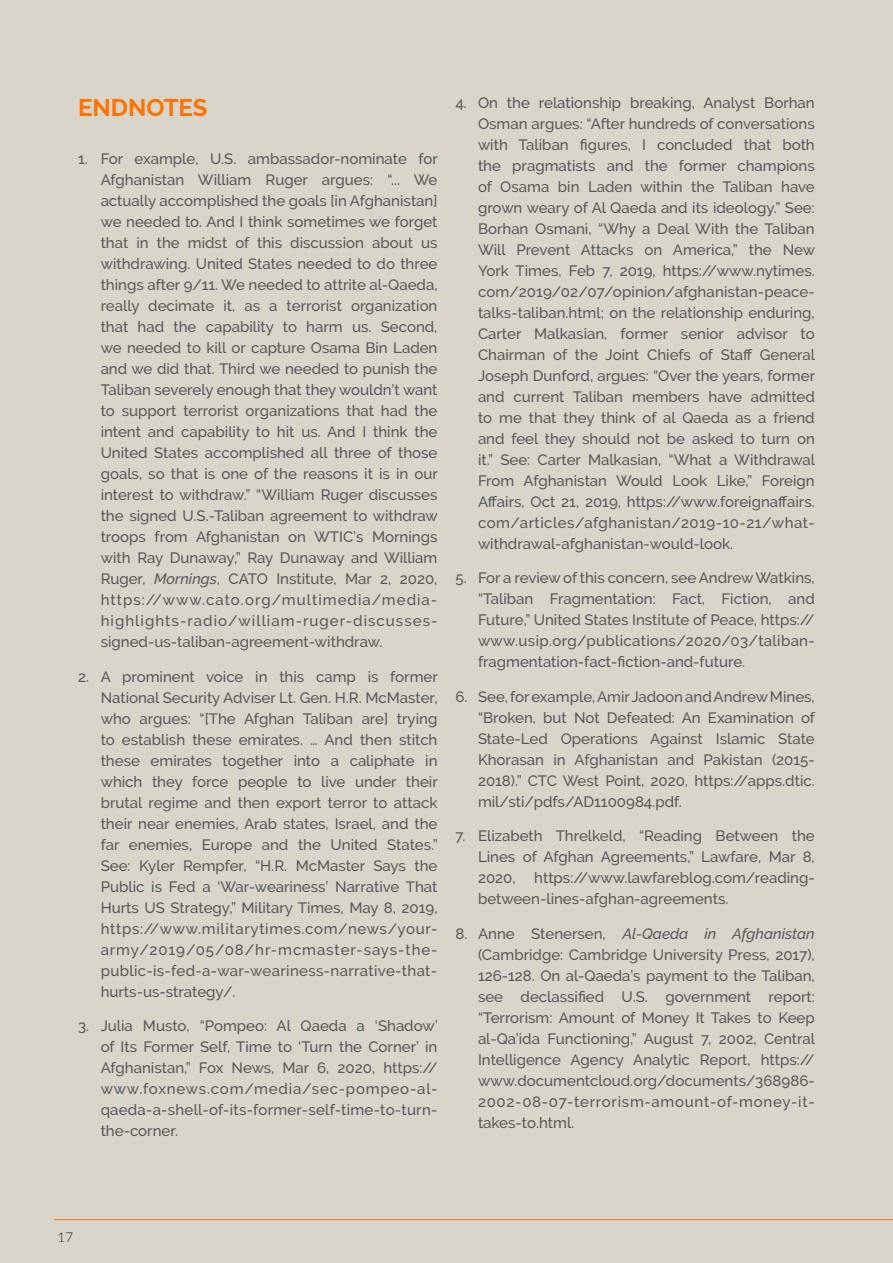
<style>
.page{position:relative;width:893px;height:1263px;background:#d9d5cb}
.page>*{position:absolute;margin:0;border:0;box-sizing:border-box;transform-origin:0 0}
.t1{font:700 24px "Raleway";color:#ff7200}
.t2{font:500 15px/21px "Raleway";color:#57585a;text-align:justify}
.t3{font:300 13.5px "Lato";color:#262825}
.s1{font-style:italic}
</style>
<div class="page">
<hr style="left:54px;top:1219px;width:839px;height:1px;background:#ff7200">
<h1 class="t1" style="left:78px;top:94px;width:131px">ENDNOTES</h1>
<p class="t2" style="left:101px;top:148px;width:339px;text-indent:-22px">1. For example, U.S. ambassador-nominate for Afghanistan William Ruger argues: “... We actually accomplished the goals [in Afghanistan] we needed to. And I think sometimes we forget that in the midst of this discussion about us withdrawing. United States needed to do three things after 9/11. We needed to attrite al-Qaeda, really decimate it, as a terrorist organization that had the capability to harm us. Second, we needed to kill or capture Osama Bin Laden and we did that. Third we needed to punish the Taliban severely enough that they wouldn’t want to support terrorist organizations that had the intent and capability to hit us. And I think the United States accomplished all three of those goals, so that is one of the reasons it is in our interest to withdraw.” “William Ruger discusses the signed U.S.-Taliban agreement to withdraw troops from Afghanistan on WTIC’s Mornings with Ray Dunaway,” Ray Dunaway and William Ruger, <span class="s1">Mornings</span>, CATO Institute, Mar 2, 2020, https://www.cato.org/multimedia/media&shy;highlights-radio/william-ruger-discusses&shy;signed-us-taliban-agreement-withdraw.</p>
<p class="t2" style="left:101px;top:666px;width:339px;text-indent:-22px">2. A prominent voice in this camp is former National Security Adviser Lt. Gen. H.R. McMaster, who argues: “[The Afghan Taliban are] trying to establish these emirates. … And then stitch these emirates together into a caliphate in which they force people to live under their brutal regime and then export terror to attack their near enemies, Arab states, Israel, and the far enemies, Europe and the United States.” See: Kyler Rempfer, “H.R. McMaster Says the Public is Fed a ‘War-weariness’ Narrative That Hurts US Strategy,” Military Times, May 8, 2019, https://www.militarytimes.com/news/your&shy;army/2019/05/08/hr-mcmaster-says-the&shy;public-is-fed-a-war-weariness-narrative-that&shy;hurts-us-strategy/.</p>
<p class="t2" style="left:101px;top:1015px;width:339px;text-indent:-22px">3. Julia Musto, “Pompeo: Al Qaeda a ‘Shadow’ of Its Former Self, Time to ‘Turn the Corner’ in Afghanistan,” Fox News, Mar 6, 2020, https:// www.foxnews.com/media/sec-pompeo-al&shy;qaeda-a-shell-of-its-former-self-time-to-turn&shy;the-corner.</p>
<p class="t2" style="left:478px;top:92px;width:339px;text-indent:-22px">4. On the relationship breaking, Analyst Borhan Osman argues: “After hundreds of conversations with Taliban figures, I concluded that both the pragmatists and the former champions of Osama bin Laden within the Taliban have grown weary of Al Qaeda and its ideology.” See:<br>Borhan Osmani, “Why a Deal With the Taliban Will Prevent Attacks on America,” the New York Times, Feb 7, 2019, https://www.nytimes. com/2019/02/07/opinion/afghanistan-peace&shy;talks-taliban.html; on the relationship enduring, Carter Malkasian, former senior advisor to Chairman of the Joint Chiefs of Staff General Joseph Dunford, argues: “Over the years, former and current Taliban members have admitted to me that they think of al Qaeda as a friend and feel they should not be asked to turn on it.” See: Carter Malkasian, “What a Withdrawal From Afghanistan Would Look Like,” Foreign Affairs, Oct 21, 2019, https://www.foreignaffairs. com/articles/afghanistan/2019-10-21/what&shy;withdrawal-afghanistan-would-look.</p>
<p class="t2" style="left:478px;top:567px;width:338px;text-indent:-22px">5. For a review of this concern, see Andrew Watkins, “Taliban Fragmentation: Fact, Fiction, and Future,” United States Institute of Peace, https:// www.usip.org/publications/2020/03/taliban&shy;fragmentation-fact-fiction-and-future.</p>
<p class="t2" style="left:478px;top:686px;width:339px;text-indent:-22px">6. See, for example, Amir Jadoon and Andrew Mines, “Broken, but Not Defeated: An Examination of State-Led Operations Against Islamic State Khorasan in Afghanistan and Pakistan (2015- 2018).” CTC West Point, 2020, https://apps.dtic. mil/sti/pdfs/AD1100984.pdf.</p>
<p class="t2" style="left:478px;top:825px;width:338px;text-indent:-22px">7. Elizabeth Threlkeld, “Reading Between the Lines of Afghan Agreements,” Lawfare, Mar 8, 2020, https://www.lawfareblog.com/reading&shy;between-lines-afghan-agreements.</p>
<p class="t2" style="left:478px;top:923px;width:339px;text-indent:-22px">8. Anne Stenersen, <span class="s1">Al-Qaeda in Afghanistan </span>(Cambridge: Cambridge University Press, 2017), 126-128. On al-Qaeda’s payment to the Taliban, see declassified U.S. government report: “Terrorism: Amount of Money It Takes to Keep al-Qa’ida Functioning,” August 7, 2002, Central Intelligence Agency Analytic Report, https:// www.documentcloud.org/documents/368986- 2002-08-07-terrorism-amount-of-money-it&shy;takes-to.html.</p>
<p class="t3" style="left:58px;top:1228px;width:17px">17</p>
</div>
